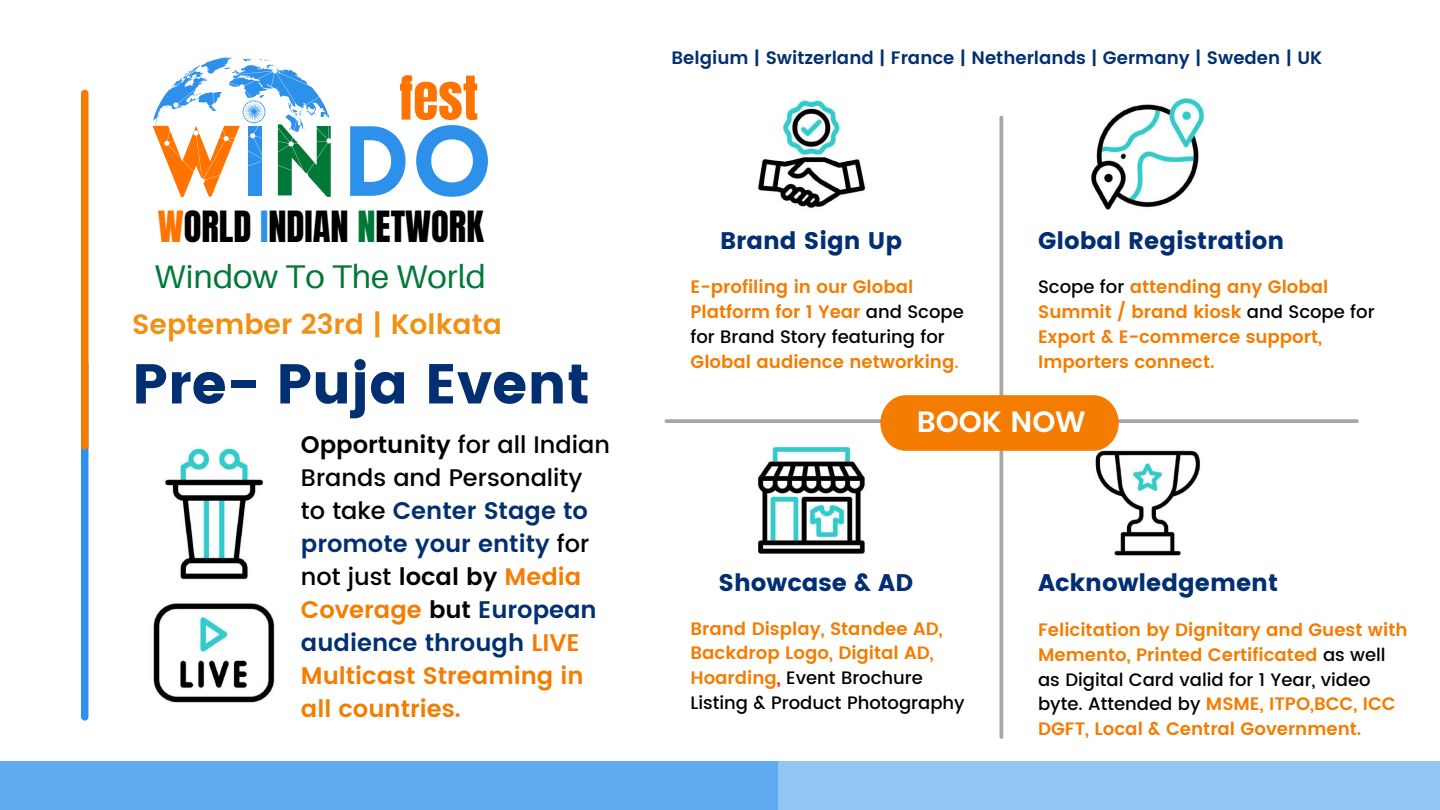
<style>
.page{position:relative;width:1440px;height:810px;background:#fff}
.page>*{position:absolute;margin:0;border:0;box-sizing:border-box;transform-origin:0 0}
.t1{font:900 97.3px "Lovelo";color:#2d90eb}
.t2{font:56px "Poppins";color:#012f71}
.t3{font:51.3px "Anton";color:#ff7300}
.t4{font:36.6px "Anton";color:#000}
.t5{font:32.8px "Aileron";color:#007838}
.t6{font:600 29.3px "Poppins";color:#fff}
.t7{font:600 28px "Poppins";color:#f09113}
.t8{font:600 24px/33px "Poppins";color:#012f71}
.t9{font:24px "Poppins";color:#012f71}
.t10{font:600 18px/24.8px "Poppins";color:#f47c00}
.t11{font:600 18px "Poppins";color:#012f71}
.s1{color:#ff7300}
.s2{color:#007838}
.s3{color:#2d90eb}
.s4{color:#000}
.s5{font-weight:500;color:#000}
.s6{color:#f47c00}
.s7{font-weight:500}
.s8{color:#fd1b01}
</style>
<div class="page">
<svg style="left:666px;top:419px;width:691px;height:4px;background:#ababab"></svg>
<hr style="left:1000px;top:118px;width:3px;height:619px;background:#a6a6a6">
<div style="left:0;top:762px;width:1440px;height:48px;background:#94c6f4"></div>
<div style="left:0;top:762px;width:777px;height:48px;background:#60aaef"></div>
<img style="left:758px;top:446px;width:107px;height:108px">
<img style="left:758px;top:96px;width:108px;height:112px">
<img style="left:1095px;top:446px;width:105px;height:110px">
<img style="left:1091px;top:97px;width:114px;height:113px">
<img style="left:163px;top:447px;width:101px;height:133px">
<img style="left:153px;top:603px;width:122px;height:100px">
<div style="left:880px;top:395px;width:239px;height:56px;background:#f47c00;border-radius:27px"></div>
<div style="left:81px;top:364px;width:7px;height:353px;background:#3091eb"></div>
<div style="left:81px;top:93px;width:7px;height:353px;background:#f47c00"></div>
<svg style="left:153px;top:57px;width:177px;height:121px"></svg>
<h3 class="t3" style="left:399px;top:61px;width:81px">fest</h3>
<h1 class="t1" style="left:152px;top:123px;width:343px"><span class="s1">W</span>I<span class="s2">N</span>do</h1>
<h3 class="t4" style="left:158px;top:200px;width:328px"><span class="s1">W</span>ORLD <span class="s3">I</span>NDIAN <span class="s2">N</span>ETWORK</h3>
<h3 class="t5" style="left:155px;top:257px;width:333px">Window To The World</h3>
<h3 class="t7" style="left:132px;top:308px;width:371px">September 23rd | Kolkata</h3>
<h2 class="t2" style="left:132px;top:351px;width:459px">Pre- Puja Event</h2>
<h3 class="t8" style="left:301px;top:428px;width:311px"><span class="s4">Opportunity</span> <span class="s5">for all Indian<br>Brands and Personality to take</span> Center Stage to promote your entity <span class="s5">for not just</span> <span class="s4">local by</span> <span class="s6">Media<br>Coverage</span> <span class="s4">but</span> European audience through <span class="s6">LIVE<br>Multicast Streaming in all countries.</span></h3>
<p class="t11" style="left:672px;top:47px;width:652px">Belgium | Switzerland | France | Netherlands | Germany | Sweden | UK</p>
<h3 class="t9" style="left:720px;top:227px;width:184px">Brand Sign Up</h3>
<h3 class="t9" style="left:1038px;top:227px;width:248px">Global Registration</h3>
<p class="t10" style="left:690px;top:275px;width:275px">E-profiling in our Global<br>Platform for 1 Year <span class="s5">and Scope for Brand Story featuring for<br></span>Global audience networking<span class="s7">.</span></p>
<p class="t10" style="left:1038px;top:275px;width:338px"><span class="s5">Scope for</span> attending any Global<br>Summit / brand kiosk <span class="s5">and Scope for<br></span>Export &amp; E-commerce support,<br>Importers connect.</p>
<h3 class="t6" style="left:917px;top:405px;width:170px">BOOK NOW</h3>
<h3 class="t9" style="left:719px;top:568px;width:196px">Showcase &amp; AD</h3>
<p class="t10" style="left:690px;top:616px;width:276px">Brand Display, Standee AD,<br>Backdrop Logo, Digital AD,<br>Hoarding<span class="s8">,</span> <span class="s5">Event Brochure<br>Listing &amp; Product Photography</span></p>
<h3 class="t9" style="left:1038px;top:568px;width:241px">Acknowledgement</h3>
<p class="t10" style="left:1038px;top:617px;width:371px">Felicitation by Dignitary and Guest with Memento, Printed Certificated <span class="s5">as well as Digital Card valid for 1 Year, video byte. Attended by</span> MSME, ITPO,BCC, ICC DGFT, Local &amp; Central Government.</p>
</div>
